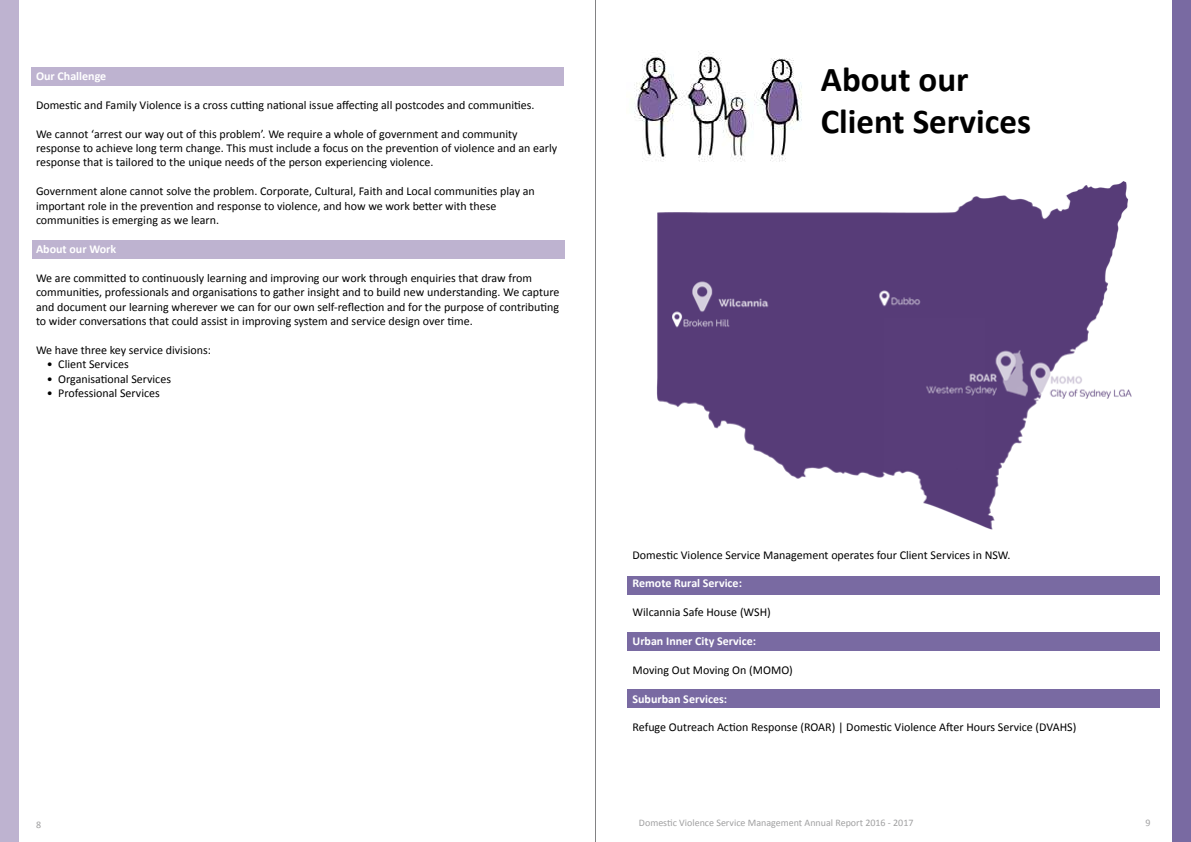
<style>
.page{position:relative;width:1191px;height:842px;background:#fff}
.page>*{position:absolute;margin:0;border:0;box-sizing:border-box;transform-origin:0 0}
.t1{font:700 35px/42px "Calibri";color:#000}
.t2{font:12px/14.4px "Calibri";color:#000}
.t3{font:700 12px "Calibri";color:#fff}
.t4{font:10px "Calibri";color:#a0a0a1}
</style>
<div class="page">
<div style="left:32px;top:68px;width:532px;height:18px;background:#beb3d0"></div>
<div style="left:32px;top:240px;width:533px;height:18px;background:#beb3d0"></div>
<div style="left:626px;top:576px;width:533px;height:18px;background:#796aa2"></div>
<img style="left:656px;top:182px;width:476px;height:348px">
<div style="left:627px;top:633px;width:532px;height:18px;background:#796aa2"></div>
<div style="left:627px;top:689px;width:532px;height:18px;background:#796aa2"></div>
<div style="left:1173px;top:0;width:18px;height:842px;background:#796aa2"></div>
<div style="left:0;top:0;width:18px;height:842px;background:#beb3d0"></div>
<img style="left:634px;top:50px;width:168px;height:112px">
<hr style="left:595px;top:0;width:1px;height:842px;background:#828284">
<p class="t3" style="left:36px;top:68px;width:72px">Our Challenge</p>
<p class="t2" style="left:36px;top:98px;width:500px">Domestic and Family Violence is a cross cutting national issue affecting all postcodes and communities.</p>
<p class="t2" style="left:36px;top:127px;width:523px">We cannot ‘arrest our way out of this problem’. We require a whole of government and community response to achieve long term change. This must include a focus on the prevention of violence and an early response that is tailored to the unique needs of the person experiencing violence.</p>
<p class="t2" style="left:36px;top:184px;width:500px">Government alone cannot solve the problem. Corporate, Cultural, Faith and Local communities play an important role in the prevention and response to violence, and how we work better with these communities is emerging as we learn.</p>
<p class="t3" style="left:36px;top:245px;width:82px">About our Work</p>
<p class="t2" style="left:36px;top:271px;width:525px">We are committed to continuously learning and improving our work through enquiries that draw from communities, professionals and organisations to gather insight and to build new understanding. We capture and document our learning wherever we can for our own self-reflection and for the purpose of contributing to wider conversations that could assist in improving system and service design over time.</p>
<p class="t2" style="left:36px;top:343px;width:176px">We have three key service divisions:</p>
<p class="t2" style="left:47px;top:357px;width:83px">• Client Services</p>
<p class="t2" style="left:47px;top:371px;width:126px">• Organisational Services</p>
<p class="t2" style="left:47px;top:386px;width:114px">• Professional Services</p>
<h1 class="t1" style="left:820px;top:61px;width:212px">About our<br>Client Services</h1>
<p class="t2" style="left:632px;top:547px;width:379px">Domestic Violence Service Management operates four Client Services in NSW.</p>
<p class="t3" style="left:632px;top:576px;width:111px">Remote Rural Service:</p>
<p class="t2" style="left:632px;top:605px;width:140px">Wilcannia Safe House (WSH)</p>
<p class="t3" style="left:632px;top:633px;width:125px">Urban Inner City Service:</p>
<p class="t2" style="left:632px;top:664px;width:162px">Moving Out Moving On (MOMO)</p>
<p class="t3" style="left:632px;top:691px;width:96px">Suburban Services:</p>
<p class="t2" style="left:632px;top:720px;width:445px">Refuge Outreach Action Response (ROAR) | Domestic Violence After Hours Service (DVAHS)</p>
<p class="t4" style="left:36px;top:818px;width:7px">8</p>
<p class="t4" style="left:639px;top:817px;width:276px">Domestic Violence Service Management Annual Report 2016 - 2017</p>
<p class="t4" style="left:1145px;top:817px;width:7px">9</p>
</div>
